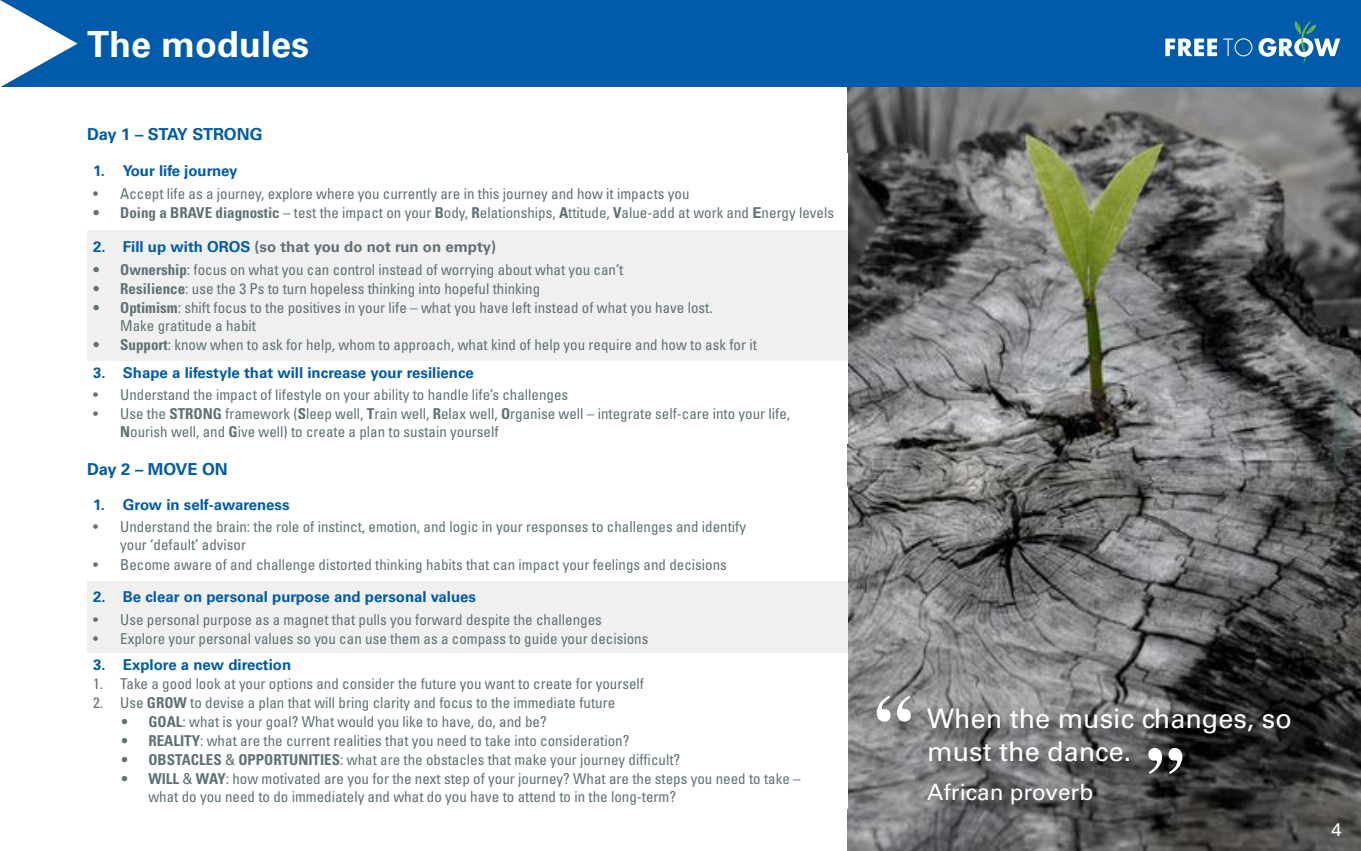
<style>
.page{position:relative;width:1361px;height:851px;background:#fff}
.page>*{position:absolute;margin:0;border:0;box-sizing:border-box;transform-origin:0 0}
.t1{font:700 36px "Univers LT Std";color:#fff}
.t2{font:27px/32.4px "Univers LT Std";color:#fff}
.t3{font:22.5px "Univers LT Std";color:#fff}
.t4{font:18px "Univers LT Std";color:#fff}
.t5{font:700 16.5px "Univers LT Std";letter-spacing:-.02em;color:#005baa}
.t6{font:condensed 15px/18px "Univers LT Std";color:#5f7176}
.t7{font:700 15px "Univers LT Std";color:#005baa}
.t8{font:700 15px "Univers LT Std";color:#5f7176}
.s1{font-weight:700}
.s2{font-weight:700;font-stretch:normal}
.s3{color:#005baa}
</style>
<div class="page">
<img style="left:848px;top:87px;width:513px;height:763px">
<div style="left:0;top:0;width:1361px;height:87px;background:#005baa"></div>
<svg style="left:1165px;top:39px;width:52px;height:17px"></svg>
<svg style="left:1223px;top:38px;width:29px;height:18px"></svg>
<img style="left:1294px;top:20px;width:22px;height:44px">
<svg style="left:1258px;top:38px;width:82px;height:19px"></svg>
<svg style="left:0;top:0;width:78px;height:87px"></svg>
<svg style="left:877px;top:695px;width:34px;height:26px"></svg>
<div style="left:87px;top:230px;width:761px;height:131px;background:#f0f0f1"></div>
<div style="left:87px;top:581px;width:761px;height:72px;background:#f0f0f1"></div>
<div style="left:928px;top:709px;width:378px;height:111px;background:#000;opacity:.75"></div>
<svg style="left:1333px;top:361px;width:22px;height:128px;background:#5c5f60"></svg>
<h1 class="t1" style="left:87px;top:23px;width:224px">The modules</h1>
<p class="t5" style="left:87px;top:124px;width:177px">Day 1 – STAY STRONG</p>
<p class="t7" style="left:93px;top:162px;width:146px">1. Your life journey</p>
<p class="t6" style="left:93px;top:184px;width:598px">• Accept life as a journey, explore where you currently are in this journey and how it impacts you</p>
<p class="t6" style="left:93px;top:203px;width:742px"><span class="s1">• Doing a BRAVE diagnostic</span> – test the impact on your <span class="s1">B</span>ody, <span class="s1">R</span>elationships, <span class="s1">A</span>ttitude, <span class="s1">V</span>alue-add at work and <span class="s2">E</span>nergy levels</p>
<p class="t8" style="left:93px;top:238px;width:404px"><span class="s3">2. Fill up with OROS</span> (so that you do not run on empty)</p>
<p class="t6" style="left:93px;top:260px;width:531px"><span class="s1">• Ownership</span>: focus on what you can control instead of worrying about what you can’t</p>
<p class="t6" style="left:93px;top:279px;width:448px"><span class="s1">• Resilience</span>: use the 3 Ps to turn hopeless thinking into hopeful thinking</p>
<p class="t6" style="left:120px;top:298px;width:594px;text-indent:-27px"><span class="s1">• Optimism</span>: shift focus to the positives in your life – what you have left instead of what you have lost.<br>Make gratitude a habit</p>
<p class="t6" style="left:93px;top:335px;width:665px"><span class="s1">• Support</span>: know when to ask for help, whom to approach, what kind of help you require and how to ask for it</p>
<p class="t7" style="left:93px;top:364px;width:382px">3. Shape a lifestyle that will increase your resilience</p>
<p class="t6" style="left:93px;top:386px;width:476px">• Understand the impact of lifestyle on your ability to handle life’s challenges</p>
<p class="t6" style="left:120px;top:405px;width:671px;text-indent:-27px">• Use the <span class="s1">STRONG</span> framework (<span class="s1">S</span>leep well, <span class="s1">T</span>rain well, <span class="s1">R</span>elax well, <span class="s1">O</span>rganise well – integrate self-care into your life,<br><span class="s1">N</span>ourish well, and <span class="s1">G</span>ive well) to create a plan to sustain yourself</p>
<p class="t5" style="left:87px;top:459px;width:142px">Day 2 – MOVE ON</p>
<p class="t7" style="left:93px;top:496px;width:198px">1. Grow in self-awareness</p>
<p class="t6" style="left:120px;top:518px;width:627px;text-indent:-27px">• Understand the brain: the role of instinct, emotion, and logic in your responses to challenges and identify your ‘default’ advisor</p>
<p class="t6" style="left:93px;top:555px;width:635px">• Become aware of and challenge distorted thinking habits that can impact your feelings and decisions</p>
<p class="t7" style="left:93px;top:588px;width:384px">2. Be clear on personal purpose and personal values</p>
<p class="t6" style="left:93px;top:610px;width:510px">• Use personal purpose as a magnet that pulls you forward despite the challenges</p>
<p class="t6" style="left:93px;top:629px;width:557px">• Explore your personal values so you can use them as a compass to guide your decisions</p>
<p class="t7" style="left:93px;top:655px;width:200px">3. Explore a new direction</p>
<p class="t6" style="left:93px;top:674px;width:552px">1. Take a good look at your options and consider the future you want to create for yourself</p>
<p class="t6" style="left:93px;top:693px;width:523px">2. Use <span class="s1">GROW</span> to devise a plan that will bring clarity and focus to the immediate future</p>
<p class="t6" style="left:121px;top:712px;width:427px"><span class="s1">• GOAL</span>: what is your goal? What would you like to have, do, and be?</p>
<p class="t6" style="left:121px;top:731px;width:509px"><span class="s1">• REALITY</span>: what are the current realities that you need to take into consideration?</p>
<p class="t6" style="left:121px;top:750px;width:560px"><span class="s1">• OBSTACLES</span> &amp; <span class="s1">OPPORTUNITIES</span>: what are the obstacles that make your journey difficult?</p>
<p class="t6" style="left:148px;top:769px;width:654px;text-indent:-27px"><span class="s1">• WILL</span> &amp; <span class="s1">WAY</span>: how motivated are you for the next step of your journey? What are the steps you need to take – what do you need to do immediately and what do you have to attend to in the long-term?</p>
<h2 class="t2" style="left:927px;top:702px;width:366px">When the music changes, so must the dance.</h2>
<h3 class="t3" style="left:927px;top:779px;width:167px">African proverb</h3>
<p class="t4" style="left:1331px;top:818px;width:12px">4</p>
</div>
